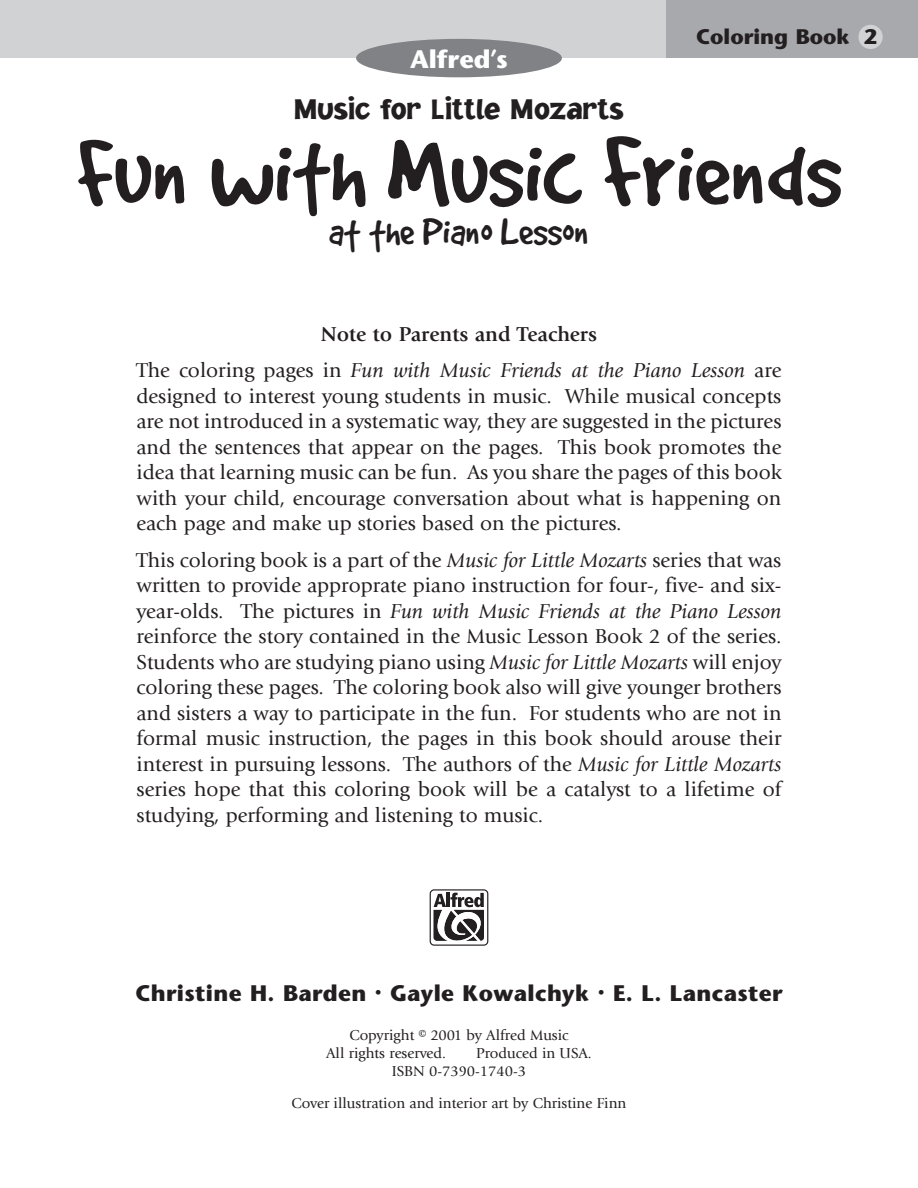
<style>
.page{position:relative;width:918px;height:1188px;background:#fff}
.page>*{position:absolute;margin:0;border:0;box-sizing:border-box;transform-origin:0 0}
.t1{font:104.1px "Good Dog Plain";color:#231f20}
.t2{font:42px "Good Dog Plain";color:#231f20}
.t3{font:900 30px "Jacoby ICG";color:#231f20}
.t4{font:700 25.35px "Stone Sans";color:#fff}
.t5{font:700 22.5px "Stone Sans";letter-spacing:.015em;color:#231f20}
.t6{font:700 21.15px "Stone Sans";color:#231f20}
.t7{font:21px/25.5px "Giovanni";color:#231f20;text-align:justify}
.t8{font:700 21px "Giovanni";color:#231f20}
.t9{font:15px/18px "Giovanni";color:#231f20}
.s1{font-size:95.55px}
.s2{font-size:109.65px}
.s3{font-style:italic}
.s4{font-size:13.5px}
</style>
<div class="page">
<div style="left:0;top:0;width:739px;height:57px;background:#d1d2d4"></div>
<div style="left:667px;top:0;width:251px;height:57px;background:#a8a9ad"></div>
<div style="left:858px;top:25px;width:25px;height:24px;background:#d1d2d4;border-radius:50%"></div>
<div style="left:356px;top:39px;width:206px;height:38px;background:#808285;border-radius:50%"></div>
<div style="left:430px;top:889px;width:58px;height:57px;border:1px solid #231f20;border-radius:4px"></div>
<svg style="left:433px;top:893px;width:51px;height:48px"></svg>
<p class="t4" style="left:410px;top:43px;width:99px">Alfred’s</p>
<p class="t3" style="left:294px;top:91px;width:331px">Music for Little Mozarts</p>
<p class="t6" style="left:696px;top:24px;width:183px">Coloring Book 2</p>
<p class="t1" style="left:77px;top:140px;width:766px">Fun wi<span class="s1">t</span>h Music <span class="s2">F</span>riends</p>
<p class="t2" style="left:329px;top:219px;width:262px">at the Piano Lesson</p>
<p class="t8" style="left:321px;top:322px;width:278px">Note to Parents and Teachers</p>
<p class="t7" style="left:136px;top:358px;width:647px">The coloring pages in <span class="s3">Fun with Music Friends at the Piano Lesson</span> are designed to interest young students in music. While musical concepts are not introduced in a systematic way, they are suggested in the pictures and the sentences that appear on the pages. This book promotes the idea that learning music can be fun. As you share the pages of this book with your child, encourage conversation about what is happening on each page and make up stories based on the pictures.</p>
<p class="t7" style="left:136px;top:547px;width:647px">This coloring book is a part of the <span class="s3">Music for Little Mozarts</span> series that was written to provide approprate piano instruction for four-, five- and six&shy;year-olds. The pictures in <span class="s3">Fun with Music Friends at the Piano Lesson </span>reinforce the story contained in the Music Lesson Book 2 of the series.<br>Students who are studying piano using <span class="s3">Music for Little Mozarts</span> will enjoy coloring these pages. The coloring book also will give younger brothers and sisters a way to participate in the fun. For students who are not in formal music instruction, the pages in this book should arouse their interest in pursuing lessons. The authors of the <span class="s3">Music for Little Mozarts </span>series hope that this coloring book will be a catalyst to a lifetime of studying, performing and listening to music.</p>
<p class="t5" style="left:136px;top:979px;width:648px">Christine H. Barden <span class="s4">•</span> Gayle Kowalchyk <span class="s4">•</span> E. L. Lancaster</p>
<p class="t9" style="left:326px;top:1027px;width:244px;text-indent:23px">Copyright © 2001 by Alfred Music<br>All rights reserved.</p>
<p class="t9" style="left:392px;top:1045px;width:202px;text-indent:84px">Produced in USA.<br>ISBN 0-7390-1740-3</p>
<p class="t9" style="left:292px;top:1094px;width:336px">Cover illustration and interior art by Christine Finn</p>
</div>
